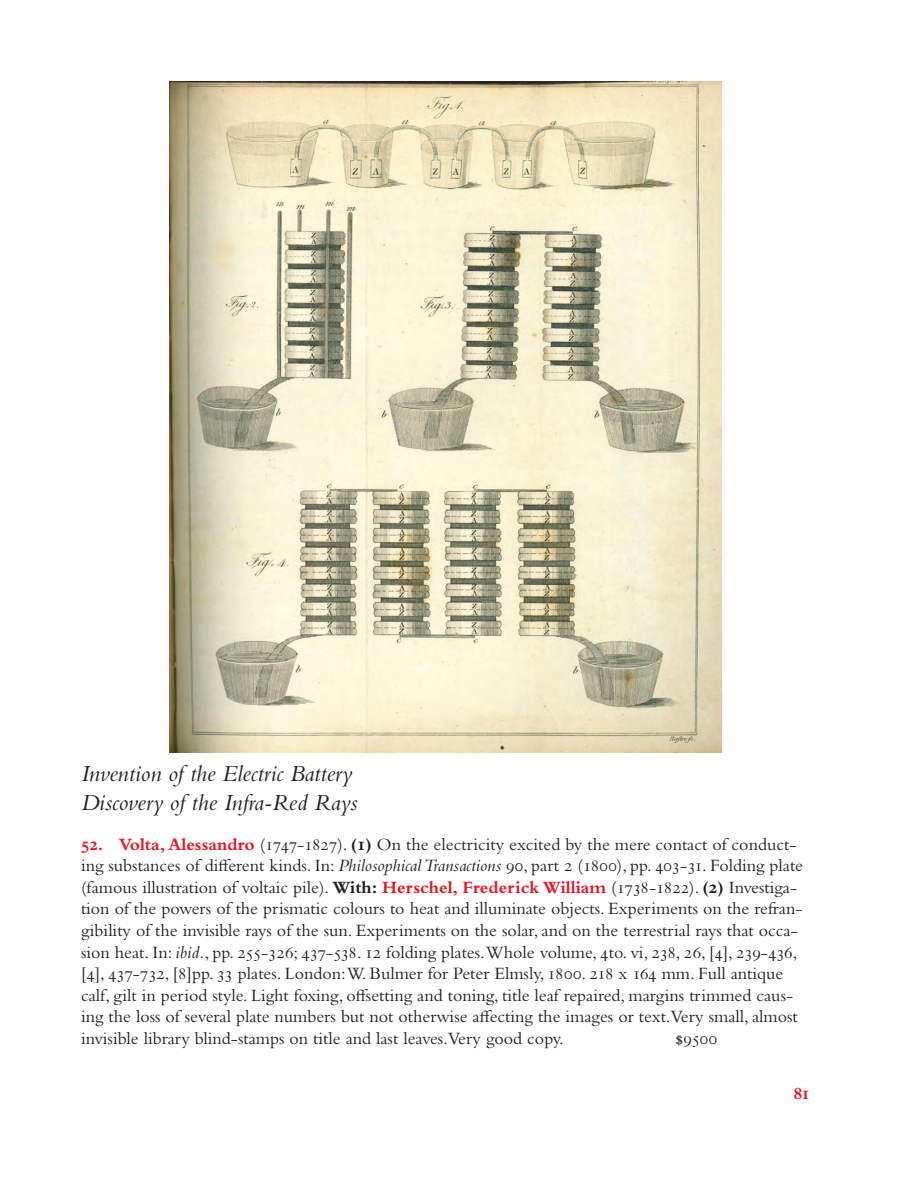
<style>
.page{position:relative;width:918px;height:1188px;background:#fff}
.page>*{position:absolute;margin:0;border:0;box-sizing:border-box;transform-origin:0 0}
.headline{font:italic 24px/28.8px "Bembo Std";color:#231f20}
.physical_description{font:18px/21.6px "Bembo Std";color:#231f20}
.t1{font:700 18px "Bembo Std";color:#e51a23}
.s1{font-weight:700;color:#e51a23}
.s2{font-weight:700}
.s3{font-style:italic}
</style>
<div class="page">
<img style="left:169px;top:81px;width:553px;height:672px">
<p class="headline" style="left:81px;top:759px;width:278px">Invention of the Electric Battery<br>Discovery of the Infra-Red Rays</p>
<p class="physical_description" style="left:81px;top:833px;width:724px"><span class="s1">52. Volta, Alessandro</span> (1747-1827). <span class="s2">(1)</span> On the electricity excited by the mere contact of conduct&shy;ing substances of different kinds. In: <span class="s3">Philosophical Transactions</span> 90, part 2 (1800), pp. 403-31. Folding plate (famous illustration of voltaic pile). <span class="s2">With:</span> <span class="s1">Herschel, Frederick William</span> (1738-1822). <span class="s2">(2)</span> Investiga&shy;tion of the powers of the prismatic colours to heat and illuminate objects. Experiments on the refran&shy;gibility of the invisible rays of the sun. Experiments on the solar, and on the terrestrial rays that occa&shy;sion heat. In: <span class="s3">ibid.</span>, pp. 255-326; 437-538. 12 folding plates.Whole volume, 4to. vi, 238, 26, [4], 239-436, [4], 437-732, [8]pp. 33 plates. London:W. Bulmer for Peter Elmsly, 1800. 218 x 164 mm. Full antique calf, gilt in period style. Light foxing, offsetting and toning, title leaf repaired, margins trimmed caus&shy;ing the loss of several plate numbers but not otherwise affecting the images or text.Very small, almost invisible library blind-stamps on title and last leaves.Very good copy.</p>
<p class="physical_description" style="left:675px;top:1027px;width:44px">$9500</p>
<p class="t1" style="left:794px;top:1084px;width:18px">81</p>
</div>
